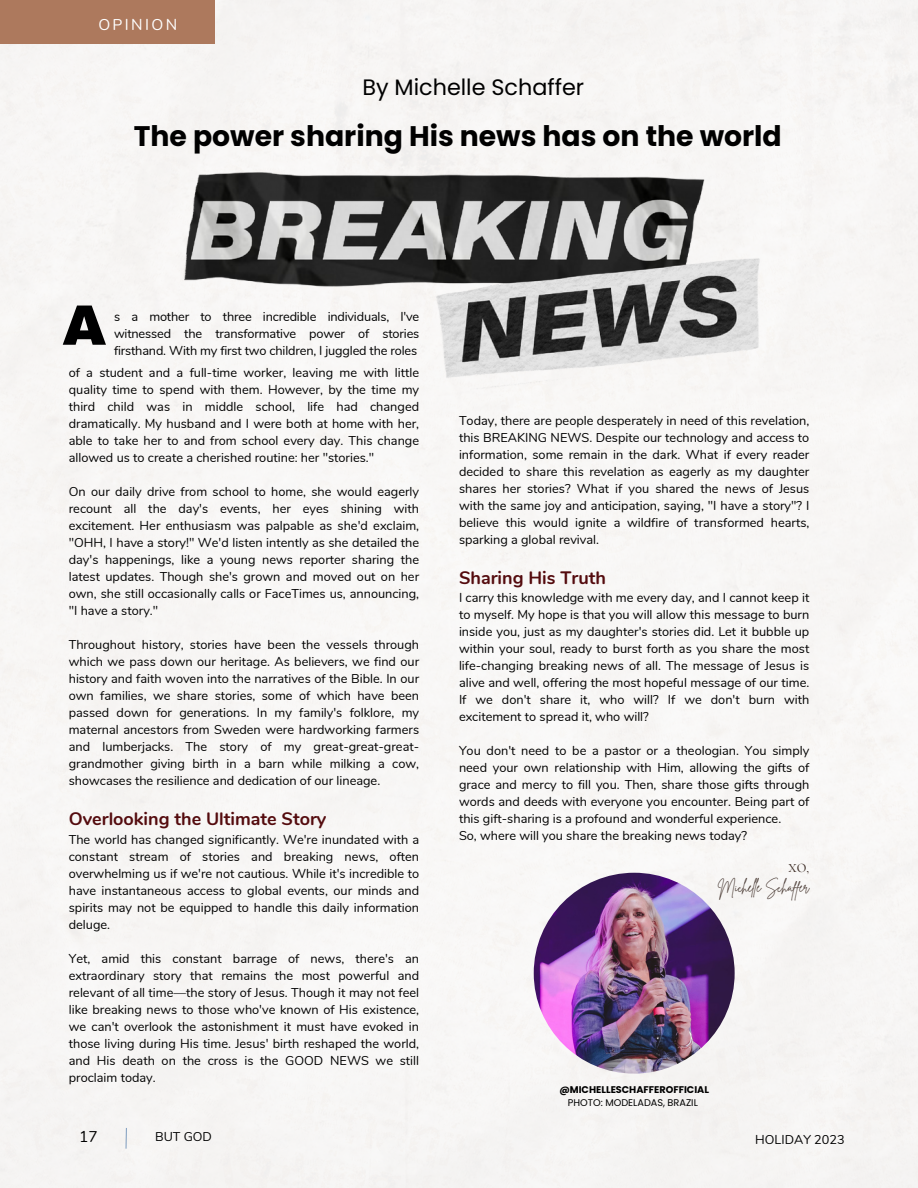
<style>
.page{position:relative;width:918px;height:1188px;background:#f7f6f5}
.page>*{position:absolute;margin:0;border:0;box-sizing:border-box;transform-origin:0 0}
.t1{font:900 57px "Archivo";color:#000}
.t2{font:700 28.35px "Poppins";color:#000}
.t3{font:22.35px "Poppins";color:#000}
.t4{font:700 18px "Nunito";color:#540b0e}
.t5{font:15.6px "Nunito";letter-spacing:.15em;color:#fff}
.t6{font:15.45px "Nunito";color:#000}
.t7{font:13.8px "Brittany Signature";color:#403029}
.t8{font:12.75px/17px "Nunito";color:#000;text-align:justify}
.t9{font:500 12.75px "Cormorant SC";color:#403029}
.t10{font:700 9.75px "Poppins";color:#000}
.t11{font:9.75px "Poppins";color:#000}
</style>
<div class="page">
<div style="left:0;top:0;width:215px;height:43px;background:#ad795d"></div>
<img style="left:183px;top:172px;width:581px;height:218px">
<img style="left:534px;top:873px;width:201px;height:201px;border-radius:50%">
<hr style="left:125px;top:1128px;width:2px;height:21px;background:#89a4c3">
<p class="t5" style="left:98px;top:15px;width:80px">OPINION</p>
<p class="t3" style="left:362px;top:72px;width:223px">By Michelle Schaffer</p>
<p class="t2" style="left:134px;top:116px;width:650px">The power sharing His news has on the world</p>
<p class="t1" style="left:62px;top:295px;width:46px">A</p>
<p class="t8" style="left:114px;top:308px;width:307px">s a mother to three incredible individuals, I've witnessed the transformative power of stories firsthand. With my first two children, I juggled the roles</p>
<p class="t8" style="left:69px;top:364px;width:352px">of a student and a full-time worker, leaving me with little quality time to spend with them. However, by the time my third child was in middle school, life had changed dramatically. My husband and I were both at home with her, able to take her to and from school every day. This change allowed us to create a cherished routine: her "stories."</p>
<p class="t8" style="left:69px;top:483px;width:352px">On our daily drive from school to home, she would eagerly recount all the day's events, her eyes shining with excitement. Her enthusiasm was palpable as she'd exclaim, "OHH, I have a story!" We'd listen intently as she detailed the day's happenings, like a young news reporter sharing the latest updates. Though she's grown and moved out on her own, she still occasionally calls or FaceTimes us, announcing, "I have a story."</p>
<p class="t8" style="left:69px;top:636px;width:352px">Throughout history, stories have been the vessels through which we pass down our heritage. As believers, we find our history and faith woven into the narratives of the Bible. In our own families, we share stories, some of which have been passed down for generations. In my family's folklore, my maternal ancestors from Sweden were hardworking farmers and lumberjacks. The story of my great-great-great&shy;grandmother giving birth in a barn while milking a cow, showcases the resilience and dedication of our lineage.</p>
<p class="t4" style="left:69px;top:807px;width:259px">Overlooking the Ultimate Story</p>
<p class="t8" style="left:69px;top:831px;width:352px">The world has changed significantly. We're inundated with a constant stream of stories and breaking news, often overwhelming us if we're not cautious. While it's incredible to have instantaneous access to global events, our minds and spirits may not be equipped to handle this daily information deluge.</p>
<p class="t8" style="left:69px;top:950px;width:352px">Yet, amid this constant barrage of news, there's an extraordinary story that remains the most powerful and relevant of all time—the story of Jesus. Though it may not feel like breaking news to those who've known of His existence, we can't overlook the astonishment it must have evoked in those living during His time. Jesus' birth reshaped the world, and His death on the cross is the GOOD NEWS we still proclaim today.</p>
<p class="t8" style="left:459px;top:412px;width:352px">Today, there are people desperately in need of this revelation, this BREAKING NEWS. Despite our technology and access to information, some remain in the dark. What if every reader decided to share this revelation as eagerly as my daughter shares her stories? What if you shared the news of Jesus with the same joy and anticipation, saying, "I have a story"? I believe this would ignite a wildfire of transformed hearts, sparking a global revival.</p>
<p class="t4" style="left:459px;top:566px;width:148px">Sharing His Truth</p>
<p class="t8" style="left:459px;top:589px;width:352px">I carry this knowledge with me every day, and I cannot keep it to myself. My hope is that you will allow this message to burn inside you, just as my daughter's stories did. Let it bubble up within your soul, ready to burst forth as you share the most life-changing breaking news of all. The message of Jesus is alive and well, offering the most hopeful message of our time.<br>If we don't share it, who will? If we don't burn with excitement to spread it, who will?</p>
<p class="t8" style="left:459px;top:742px;width:352px">You don't need to be a pastor or a theologian. You simply need your own relationship with Him, allowing the gifts of grace and mercy to fill you. Then, share those gifts through words and deeds with everyone you encounter. Being part of this gift-sharing is a profound and wonderful experience.</p>
<p class="t8" style="left:459px;top:827px;width:290px">So, where will you share the breaking news today?</p>
<p class="t9" style="left:789px;top:860px;width:22px">XO,</p>
<p class="t7" style="left:718px;top:878px;width:93px">Michel e Schaffer</p>
<p class="t10" style="left:559px;top:1083px;width:151px">@MICHELLESCHAFFEROFFICIAL</p>
<p class="t11" style="left:568px;top:1096px;width:132px">PHOTO: MODELADAS, BRAZIL</p>
<p class="t6" style="left:79px;top:1127px;width:20px">17</p>
<p class="t8" style="left:155px;top:1129px;width:58px">BUT GOD</p>
<p class="t8" style="left:755px;top:1131px;width:91px">HOLIDAY 2023</p>
</div>
